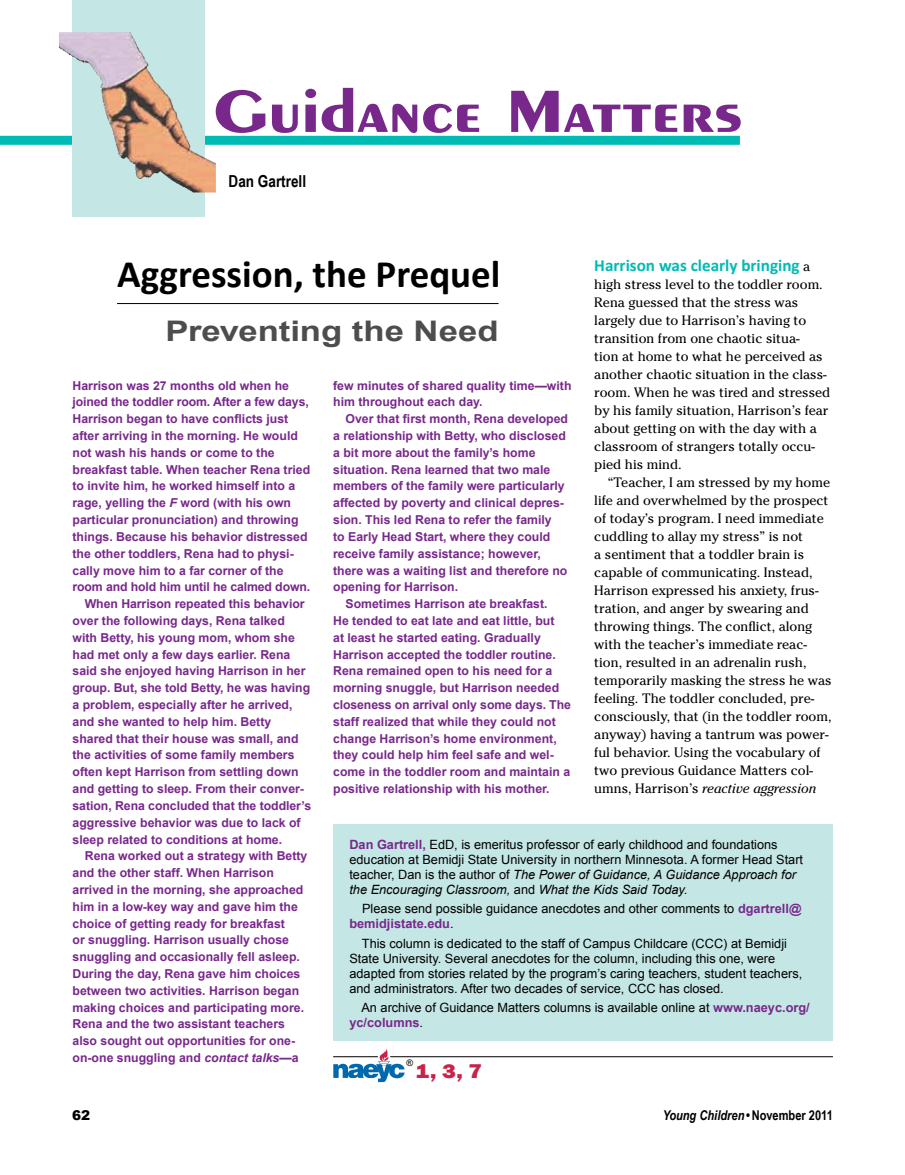
<style>
.page{position:relative;width:905px;height:1175px;background:#fff}
.page>*{position:absolute;margin:0;border:0;box-sizing:border-box;transform-origin:0 0}
.t1{font:700 63px "Exotic 350 BT";letter-spacing:-.02em;color:#78288b;scale:1.17 1}
.t2{font:700 39px "Calibri";color:#000}
.t3{font:700 28.35px "Arial";letter-spacing:-.005em;color:#4d4d4f;scale:1.22 1}
.t4{font:800 20.4px "Franklin Gothic";color:#c9234a;scale:1.14 1}
.t5{font:700 17.1px "Calibri";color:#00bab4}
.t6{font:700 16.5px "Arial Narrow";color:#000}
.t7{font:13.5px/18px "Cheltenham Std";color:#000}
.t8{font:italic 700 13.5px "Arial Narrow";color:#000}
.t9{font:900 13.5px "Arial";color:#000}
.t10{font:12.75px/15px "Arial";color:#000}
.t11{font:700 12.3px/16.8px "Arial";color:#78288b}
.t12{font:9px "Arial";color:#000}
.s1{font-family:"Cheltenham Std";font-weight:400;font-size:13.5px;color:#000}
.s2{font-style:italic}
.s3{font-weight:700;color:#78288b}
.s4{font-style:normal}
</style>
<div class="page">
<div style="left:0;top:136px;width:740px;height:9px;background:#00bab4"></div>
<svg style="left:73px;top:0;width:132px;height:216px;background:#c3cac1"></svg>
<img style="left:59px;top:32px;width:47px;height:79px">
<hr style="left:390px;top:1056px;width:442px;height:1px;background:#000">
<svg style="left:333px;top:1049px;width:71px;height:33px"></svg>
<hr style="left:117px;top:303px;width:381px;height:1px;background:#000">
<div style="left:333px;top:824px;width:499px;height:217px;background:#c4e6e4"></div>
<h1 class="t1" style="left:213px;top:73px;width:454px">Guidance Matters</h1>
<h3 class="t6" style="left:228px;top:168px;width:79px">Dan Gartrell</h3>
<h3 class="t5" style="left:594px;top:255px;width:217px">Harrison was clearly bringing <span class="s1">a</span></h3>
<p class="t7" style="left:594px;top:275px;width:237px">high stress level to the toddler room.<br>Rena guessed that the stress was largely due to Harrison’s having to transition from one chaotic situa-<br>tion at home to what he perceived as another chaotic situation in the class&shy;room. When he was tired and stressed by his family situation, Harrison’s fear about getting on with the day with a classroom of strangers totally occu&shy;pied his mind.</p>
<p class="t7" style="left:594px;top:473px;width:239px;text-indent:14px">“Teacher, I am stressed by my home life and overwhelmed by the prospect of today’s program. I need immediate cuddling to allay my stress” is not<br>a sentiment that a toddler brain is capable of communicating. Instead, Harrison expressed his anxiety, frus&shy;tration, and anger by swearing and throwing things. The conflict, along with the teacher’s immediate reac&shy;tion, resulted in an adrenalin rush, temporarily masking the stress he was feeling. The toddler concluded, pre&shy;consciously, that (in the toddler room, anyway) having a tantrum was power&shy;ful behavior. Using the vocabulary of two previous Guidance Matters col&shy;umns, Harrison’s <span class="s2">reactive aggression</span></p>
<h2 class="t2" style="left:117px;top:250px;width:385px">Aggression, the Prequel</h2>
<h3 class="t3" style="left:165px;top:312px;width:274px">Preventing the Need</h3>
<p class="t11" style="left:73px;top:377px;width:218px">Harrison was 27 months old when he</p>
<p class="t11" style="left:73px;top:394px;width:238px">joined the toddler room. After a few days,</p>
<p class="t11" style="left:73px;top:411px;width:217px">Harrison began to have conflicts just</p>
<p class="t11" style="left:73px;top:428px;width:227px">after arriving in the morning. He would</p>
<p class="t11" style="left:73px;top:444px;width:204px">not wash his hands or come to the</p>
<p class="t11" style="left:73px;top:461px;width:239px">breakfast table. When teacher Rena tried</p>
<p class="t11" style="left:73px;top:478px;width:224px">to invite him, he worked himself into a</p>
<p class="t11" style="left:73px;top:495px;width:220px">rage, yelling the <span class="s2">F</span> word (with his own</p>
<p class="t11" style="left:73px;top:512px;width:227px">particular pronunciation) and throwing</p>
<p class="t11" style="left:73px;top:528px;width:236px">things. Because his behavior distressed</p>
<p class="t11" style="left:73px;top:545px;width:223px">the other toddlers, Rena had to physi-</p>
<p class="t11" style="left:73px;top:562px;width:212px">cally move him to a far corner of the</p>
<p class="t11" style="left:73px;top:579px;width:239px">room and hold him until he calmed down.</p>
<p class="t11" style="left:85px;top:596px;width:221px">When Harrison repeated this behavior</p>
<p class="t11" style="left:73px;top:612px;width:214px">over the following days, Rena talked</p>
<p class="t11" style="left:73px;top:629px;width:224px">with Betty, his young mom, whom she</p>
<p class="t11" style="left:73px;top:646px;width:219px">had met only a few days earlier. Rena</p>
<p class="t11" style="left:73px;top:663px;width:234px">said she enjoyed having Harrison in her</p>
<p class="t11" style="left:73px;top:680px;width:239px">group. But, she told Betty, he was having</p>
<p class="t11" style="left:73px;top:696px;width:221px">a problem, especially after he arrived,</p>
<p class="t11" style="left:73px;top:713px;width:200px">and she wanted to help him. Betty</p>
<p class="t11" style="left:73px;top:730px;width:227px">shared that their house was small, and</p>
<p class="t11" style="left:73px;top:747px;width:223px">the activities of some family members</p>
<p class="t11" style="left:73px;top:764px;width:227px">often kept Harrison from settling down</p>
<p class="t11" style="left:73px;top:780px;width:233px">and getting to sleep. From their conver-</p>
<p class="t11" style="left:73px;top:797px;width:240px">sation, Rena concluded that the toddler’s</p>
<p class="t11" style="left:73px;top:814px;width:230px">aggressive behavior was due to lack of</p>
<p class="t11" style="left:73px;top:831px;width:211px">sleep related to conditions at home.</p>
<p class="t11" style="left:85px;top:848px;width:224px">Rena worked out a strategy with Betty</p>
<p class="t11" style="left:73px;top:865px;width:203px">and the other staff. When Harrison</p>
<p class="t11" style="left:73px;top:881px;width:232px">arrived in the morning, she approached</p>
<p class="t11" style="left:73px;top:898px;width:227px">him in a low-key way and gave him the</p>
<p class="t11" style="left:73px;top:915px;width:214px">choice of getting ready for breakfast</p>
<p class="t11" style="left:73px;top:932px;width:218px">or snuggling. Harrison usually chose</p>
<p class="t11" style="left:73px;top:949px;width:229px">snuggling and occasionally fell asleep.</p>
<p class="t11" style="left:73px;top:965px;width:229px">During the day, Rena gave him choices</p>
<p class="t11" style="left:73px;top:982px;width:228px">between two activities. Harrison began</p>
<p class="t11" style="left:73px;top:999px;width:233px">making choices and participating more.</p>
<p class="t11" style="left:73px;top:1016px;width:214px">Rena and the two assistant teachers</p>
<p class="t11" style="left:73px;top:1033px;width:224px">also sought out opportunities for one-</p>
<p class="t11" style="left:73px;top:1049px;width:227px">on-one snuggling and <span class="s2">contact talks</span>—a</p>
<p class="t11" style="left:333px;top:377px;width:240px">few minutes of shared quality time—with him throughout each day.</p>
<p class="t11" style="left:345px;top:411px;width:224px">Over that first month, Rena developed</p>
<p class="t11" style="left:333px;top:428px;width:234px">a relationship with Betty, who disclosed</p>
<p class="t11" style="left:333px;top:444px;width:204px">a bit more about the family’s home</p>
<p class="t11" style="left:333px;top:461px;width:219px">situation. Rena learned that two male</p>
<p class="t11" style="left:333px;top:478px;width:233px">members of the family were particularly</p>
<p class="t11" style="left:333px;top:495px;width:232px">affected by poverty and clinical depres-</p>
<p class="t11" style="left:333px;top:512px;width:220px">sion. This led Rena to refer the family</p>
<p class="t11" style="left:333px;top:528px;width:219px">to Early Head Start, where they could</p>
<p class="t11" style="left:333px;top:545px;width:209px">receive family assistance; however,</p>
<p class="t11" style="left:333px;top:562px;width:236px">there was a waiting list and therefore no</p>
<p class="t11" style="left:333px;top:579px;width:126px">opening for Harrison.</p>
<p class="t11" style="left:345px;top:596px;width:204px">Sometimes Harrison ate breakfast.</p>
<p class="t11" style="left:333px;top:612px;width:223px">He tended to eat late and eat little, but</p>
<p class="t11" style="left:333px;top:629px;width:209px">at least he started eating. Gradually</p>
<p class="t11" style="left:333px;top:646px;width:224px">Harrison accepted the toddler routine.</p>
<p class="t11" style="left:333px;top:663px;width:221px">Rena remained open to his need for a</p>
<p class="t11" style="left:333px;top:680px;width:227px">morning snuggle, but Harrison needed</p>
<p class="t11" style="left:333px;top:696px;width:239px">closeness on arrival only some days. The</p>
<p class="t11" style="left:333px;top:713px;width:224px">staff realized that while they could not</p>
<p class="t11" style="left:333px;top:730px;width:225px">change Harrison’s home environment,</p>
<p class="t11" style="left:333px;top:747px;width:222px">they could help him feel safe and wel-</p>
<p class="t11" style="left:333px;top:764px;width:238px">come in the toddler room and maintain a</p>
<p class="t11" style="left:333px;top:780px;width:218px">positive relationship with his mother.</p>
<p class="t10" style="left:349px;top:837px;width:455px"><span class="s3">Dan Gartrell,</span> EdD, is emeritus professor of early childhood and foundations education at Bemidji State University in northern Minnesota. A former Head Start teacher, Dan is the author of <span class="s2">The Power of Guidance, A Guidance Approach for the Encouraging Classroom,</span> and <span class="s2">What the Kids Said Today.</span></p>
<p class="t10" style="left:349px;top:901px;width:453px;text-indent:13px">Please send possible guidance anecdotes and other comments to <span class="s3">dgartrell@ bemidjistate.edu</span>.</p>
<p class="t10" style="left:349px;top:936px;width:454px;text-indent:13px">This column is dedicated to the staff of Campus Childcare (CCC) at Bemidji State University. Several anecdotes for the column, including this one, were adapted from stories related by the program’s caring teachers, student teachers, and administrators. After two decades of service, CCC has closed.</p>
<p class="t10" style="left:349px;top:1000px;width:462px;text-indent:12px">An archive of Guidance Matters columns is available online at <span class="s3">www.naeyc.org/ yc/columns</span>.</p>
<p class="t12" style="left:406px;top:1056px;width:8px">®</p>
<h3 class="t4" style="left:415px;top:1057px;width:60px">1, 3, 7</h3>
<p class="t9" style="left:72px;top:1105px;width:20px">62</p>
<p class="t8" style="left:663px;top:1105px;width:171px">Young Children <span class="s4">• November 2011</span></p>
</div>
